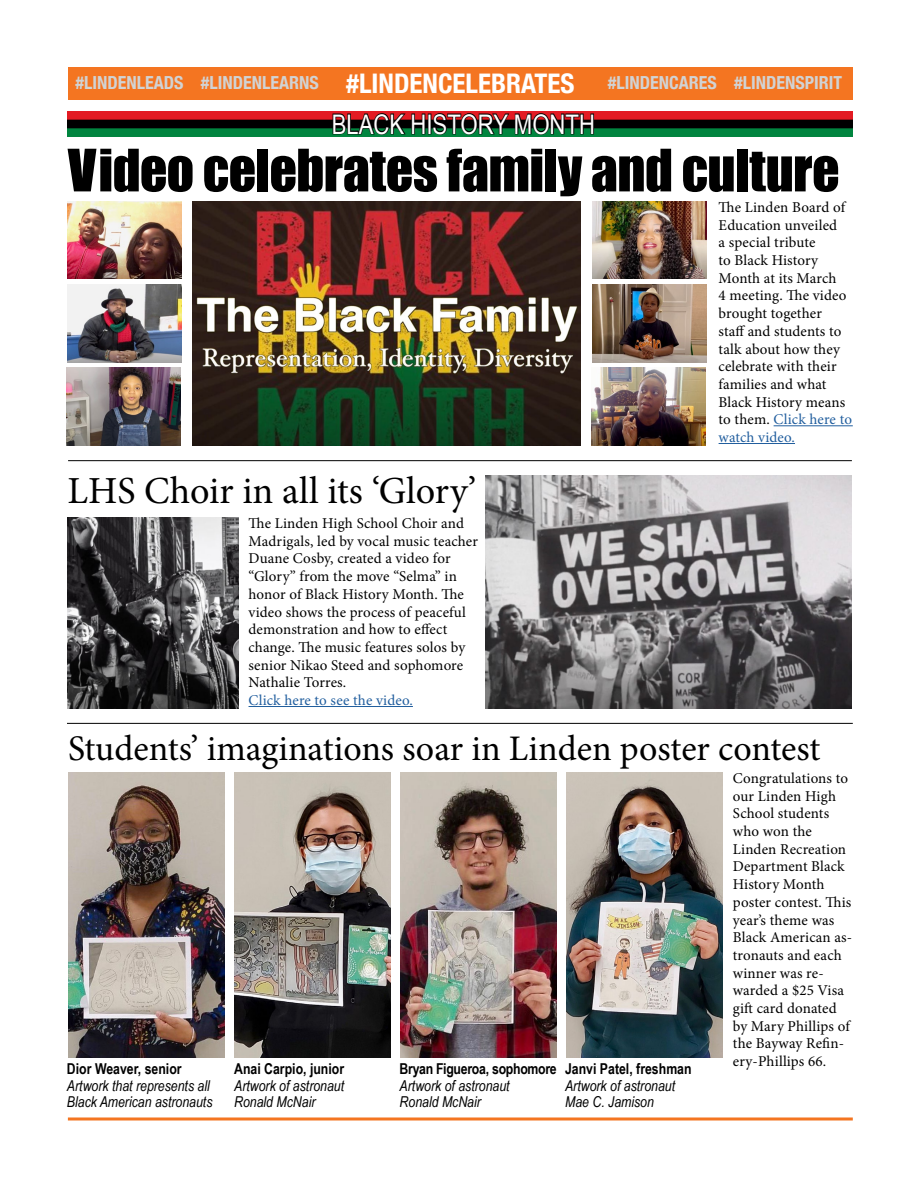
<style>
.page{position:relative;width:920px;height:1188px;background:#fff}
.page>*{position:absolute;margin:0;border:0;box-sizing:border-box;transform-origin:0 0}
.t1{font:54px "Impact";letter-spacing:-.015em;color:#000}
.t2{font:38.25px "Minion Pro";color:#000}
.t3{font:36px "Minion Pro";color:#000}
.t4{font:700 condensed 27px "Helvetica Neue";color:#fff}
.t5{font:27px "Arial Narrow";color:#fff}
.t6{font:700 condensed 18px "Helvetica Neue";color:#d1d3d4}
.t7{font:15px/17.7px "Minion Pro";letter-spacing:.01em;color:#000}
.t8{font:italic 15px/16.5px "Arial Narrow";color:#000}
.t9{font:700 15px "Arial Narrow";color:#000}
.t10{font:15px "Minion Pro";letter-spacing:.01em;color:#215e9e}
.t11{font:700 15px "Arial Narrow";letter-spacing:-.02em;color:#000}
.s1{color:#215e9e}
</style>
<div class="page">
<img style="left:68px;top:112px;width:784px;height:25px">
<hr style="left:68px;top:1118px;width:784px;height:2px;background:#f47521">
<div style="left:68px;top:68px;width:784px;height:32px;background:#f47521"></div>
<hr style="left:68px;top:460px;width:783px;height:1px;background:#000">
<img style="left:193px;top:201px;width:387px;height:244px">
<img style="left:485px;top:475px;width:366px;height:234px">
<hr style="left:248px;top:706px;width:165px;height:1px;background:#215e9e">
<hr style="left:67px;top:723px;width:785px;height:1px;background:#000">
<svg style="left:332px;top:111px;width:94px;height:25px;background:#382014"></svg>
<div style="left:428px;top:114px;width:3px;height:20px;border:2px solid #000"></div>
<svg style="left:432px;top:111px;width:162px;height:26px;background:#312616"></svg>
<hr style="left:773px;top:425px;width:79px;height:1px;background:#215e9e">
<hr style="left:718px;top:443px;width:77px;height:1px;background:#215e9e">
<img style="left:68px;top:201px;width:114px;height:78px">
<img style="left:68px;top:284px;width:114px;height:78px">
<img style="left:67px;top:367px;width:114px;height:78px">
<img style="left:592px;top:201px;width:114px;height:78px">
<img style="left:592px;top:284px;width:114px;height:78px">
<img style="left:591px;top:367px;width:114px;height:78px">
<img style="left:68px;top:517px;width:170px;height:192px">
<svg style="left:68px;top:772px;width:655px;height:1px"></svg>
<img style="left:68px;top:773px;width:156px;height:284px">
<img style="left:234px;top:773px;width:156px;height:284px">
<img style="left:400px;top:773px;width:156px;height:284px">
<img style="left:566px;top:773px;width:156px;height:284px">
<h3 class="t4" style="left:346px;top:61px;width:230px">#LINDENCELEBRATES</h3>
<p class="t6" style="left:75px;top:67px;width:245px">#LINDENLEADS #LINDENLEARNS</p>
<p class="t6" style="left:608px;top:67px;width:236px">#LINDENCARES #LINDENSPIRIT</p>
<h3 class="t5" style="left:332px;top:104px;width:265px">BLACK HISTORY MONTH</h3>
<h1 class="t1" style="left:68px;top:128px;width:773px">Video celebrates family and culture</h1>
<h2 class="t2" style="left:68px;top:465px;width:410px">LHS Choir in all its ‘Glory’</h2>
<p class="t7" style="left:248px;top:514px;width:231px">The Linden High School Choir and<br>Madrigals, led by vocal music teacher<br>Duane Cosby, created a video for “Glory” from the move “Selma” in honor of Black History Month. The video shows the process of peaceful demonstration and how to effect change. The music features solos by senior Nikao Steed and sophomore<br>Nathalie Torres.</p>
<p class="t10" style="left:248px;top:690px;width:166px">Click here to see the video.</p>
<p class="t7" style="left:718px;top:198px;width:135px">The Linden Board of<br>Education unveiled<br>a special tribute<br>to Black History<br>Month at its March<br>4 meeting. The video brought together staff and students to talk about how they celebrate with their families and what<br>Black History means to them. <span class="s1">Click here to watch video.</span></p>
<h3 class="t3" style="left:68px;top:725px;width:753px">Students’ imaginations soar in Linden poster contest</h3>
<p class="t7" style="left:732px;top:769px;width:121px">Congratulations to our Linden High<br>School students who won the<br>Linden Recreation<br>Department Black<br>History Month poster contest. This year’s theme was<br>Black American as&shy;tronauts and each winner was re&shy;warded a $25 Visa gift card donated by Mary Phillips of the Bayway Refin&shy;ery-Phillips 66.</p>
<p class="t9" style="left:234px;top:1058px;width:112px">Anai Carpio, junior</p>
<p class="t8" style="left:234px;top:1077px;width:112px">Artwork of astronaut<br>Ronald McNair</p>
<p class="t9" style="left:565px;top:1058px;width:128px">Janvi Patel, freshman</p>
<p class="t8" style="left:565px;top:1077px;width:112px">Artwork of astronaut<br>Mae C. Jamison</p>
<p class="t9" style="left:67px;top:1058px;width:116px">Dior Weaver, senior</p>
<p class="t8" style="left:67px;top:1077px;width:147px">Artwork that represents all<br>Black American astronauts</p>
<p class="t11" style="left:399px;top:1058px;width:159px">Bryan Figueroa, sophomore</p>
<p class="t8" style="left:399px;top:1077px;width:112px">Artwork of astronaut<br>Ronald McNair</p>
</div>
